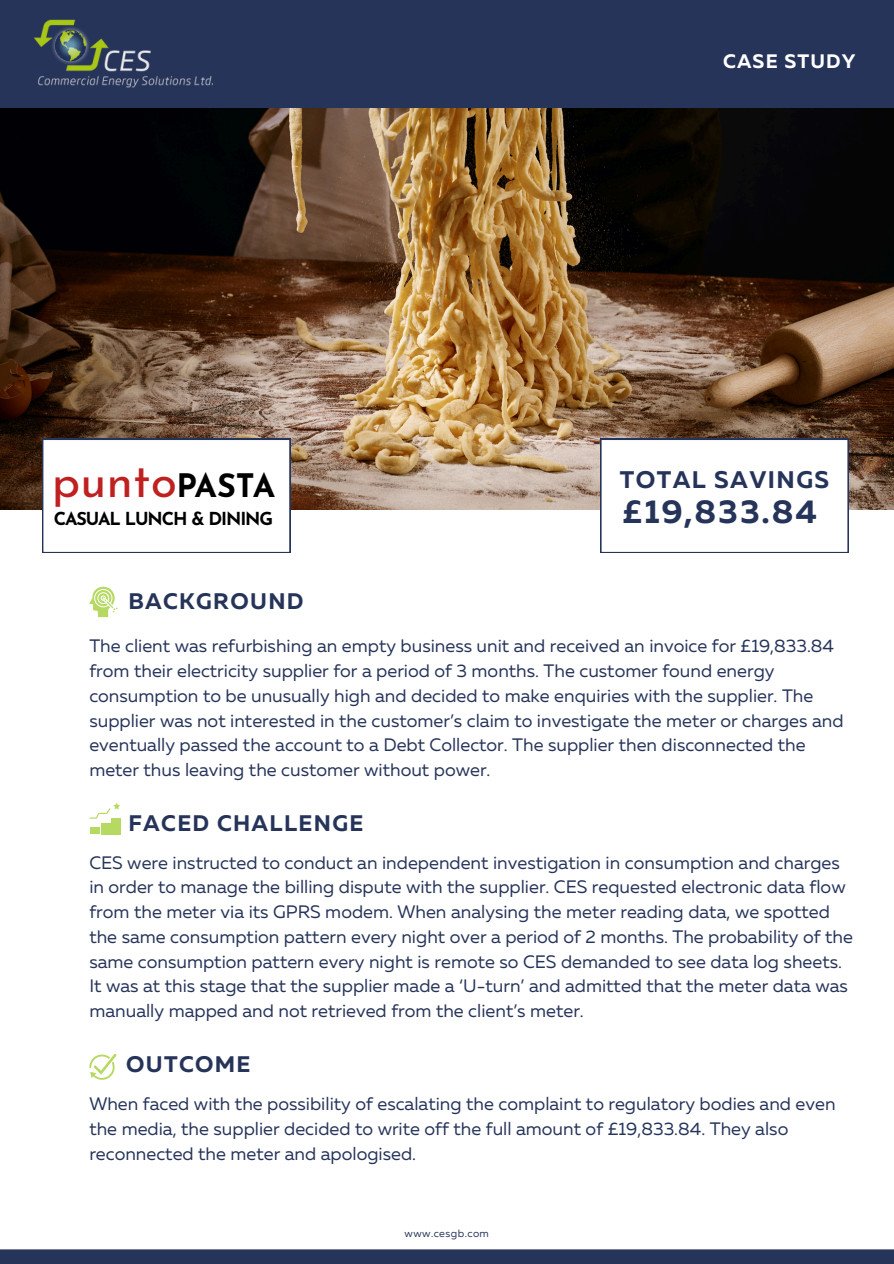
<style>
.page{position:relative;width:894px;height:1264px;background:#fff}
.page>*{position:absolute;margin:0;border:0;box-sizing:border-box;transform-origin:0 0}
.t1{font:48.15px "Josefin Sans";color:#bf2121}
.t2{font:700 33px "Muller";letter-spacing:.06em;color:#26345a}
.t3{font:700 32.25px "Josefin Sans";letter-spacing:-.03em;color:#000}
.t4{font:700 24px "Muller";letter-spacing:.06em;color:#26345a}
.t5{font:700 22.5px "Muller";letter-spacing:.06em;color:#26345a}
.t6{font:700 19.5px "Muller";letter-spacing:.06em;color:#fff}
.t7{font:18px/24.8px "Muller";color:#26345a}
.t8{font:700 17.85px "Josefin Sans";letter-spacing:-.06em;color:#000}
.t9{font:10.5px "Muller";letter-spacing:.04em;color:#26345a}
</style>
<div class="page">
<div style="left:0;top:0;width:893px;height:109px;background:#26345a"></div>
<img style="left:0;top:109px;width:893px;height:400px">
<div style="left:0;top:1249px;width:893px;height:14px;background:#26345a"></div>
<svg style="left:89px;top:587px;width:28px;height:30px"></svg>
<img style="left:34px;top:19px;width:179px;height:68px">
<svg style="left:42px;top:439px;width:248px;height:113px"></svg>
<svg style="left:600px;top:439px;width:247px;height:113px"></svg>
<div style="left:90px;top:827px;width:10px;height:7px;background:#b5d961"></div>
<div style="left:101px;top:822px;width:9px;height:12px;background:#b5d961"></div>
<div style="left:111px;top:818px;width:10px;height:16px;background:#b5d961"></div>
<svg style="left:89px;top:802px;width:31px;height:16px"></svg>
<svg style="left:89px;top:1053px;width:27px;height:26px"></svg>
<h6 class="t1" style="left:52px;top:461px;width:127px">punto</h6>
<p class="t3" style="left:176px;top:472px;width:100px">PASTA</p>
<h4 class="t8" style="left:54px;top:511px;width:221px">CASUAL LUNCH &amp; DINING</h4>
<p class="t5" style="left:128px;top:592px;width:177px">BACKGROUND</p>
<h5 class="t6" style="left:722px;top:53px;width:134px">CASE STUDY</h5>
<h2 class="t4" style="left:619px;top:470px;width:211px">TOTAL SAVINGS</h2>
<h5 class="t2" style="left:622px;top:497px;width:196px">£19,833.84</h5>
<p class="t7" style="left:89px;top:635px;width:755px">The client was refurbishing an empty business unit and received an invoice for £19,833.84 from their electricity supplier for a period of 3 months. The customer found energy consumption to be unusually high and decided to make enquiries with the supplier. The supplier was not interested in the customer’s claim to investigate the meter or charges and eventually passed the account to a Debt Collector. The supplier then disconnected the meter thus leaving the customer without power.</p>
<h4 class="t5" style="left:128px;top:813px;width:236px">FACED CHALLENGE</h4>
<h3 class="t7" style="left:89px;top:851px;width:764px">CES were instructed to conduct an independent investigation in consumption and charges in order to manage the billing dispute with the supplier. CES requested electronic data flow from the meter via its GPRS modem. When analysing the meter reading data, we spotted the same consumption pattern every night over a period of 2 months. The probability of the same consumption pattern every night is remote so CES demanded to see data log sheets.<br>It was at this stage that the supplier made a ‘U-turn’ and admitted that the meter data was manually mapped and not retrieved from the client’s meter.</h3>
<h4 class="t5" style="left:126px;top:1054px;width:126px">OUTCOME</h4>
<p class="t7" style="left:89px;top:1092px;width:747px">When faced with the possibility of escalating the complaint to regulatory bodies and even the media, the supplier decided to write off the full amount of £19,833.84. They also reconnected the meter and apologised.</p>
<h1 class="t9" style="left:404px;top:1229px;width:86px">www.cesgb.com</h1>
</div>
